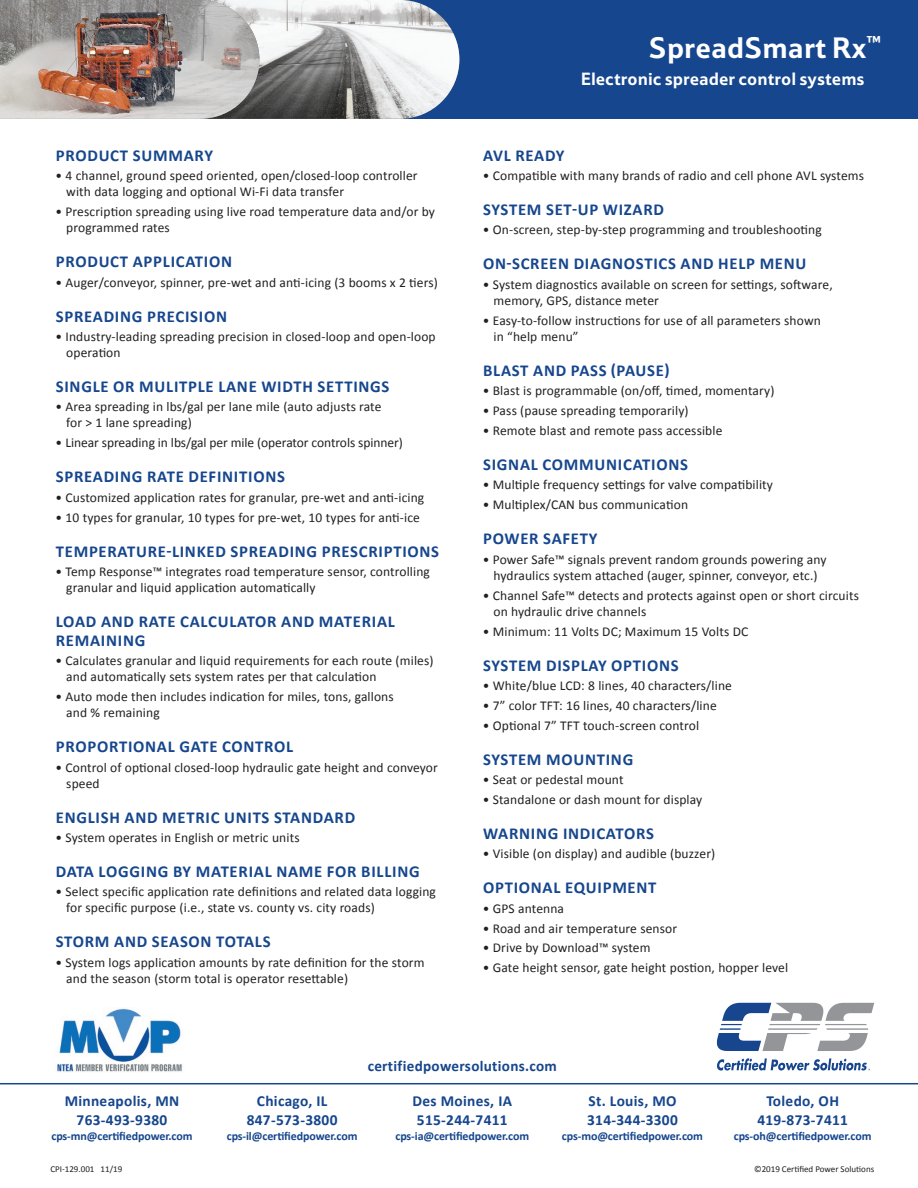
<style>
.page{position:relative;width:918px;height:1188px;background:#fff}
.page>*{position:absolute;margin:0;border:0;box-sizing:border-box;transform-origin:0 0}
.t1{font:700 30px "Tesco";color:#fff}
.t2{font:700 18px "Tesco";color:#fff}
.t3{font:700 16.65px/18.8px "Calibri";letter-spacing:.045em;color:#16468d}
.t4{font:700 15.3px/19.2px "Calibri";letter-spacing:.02em;color:#16468d;text-align:center}
.t5{font:700 15.15px "Calibri";letter-spacing:.02em;color:#16468d}
.t6{font:13.5px/16px "Calibri";letter-spacing:.01em;color:#231f20}
.t7{font:700 12px "Calibri";letter-spacing:-.01em;color:#16468d}
.t8{font:9px "Calibri";color:#231f20}
</style>
<div class="page">
<div style="left:387px;top:0;width:531px;height:119px;background:#16468d"></div>
<svg style="left:259px;top:0;width:200px;height:119px"></svg>
<img style="left:0;top:0;width:259px;height:119px">
<hr style="left:0;top:1083px;width:918px;height:1px;background:#16468d">
<img style="left:57px;top:1008px;width:125px;height:64px">
<svg style="left:717px;top:1003px;width:157px;height:48px"></svg>
<svg style="left:717px;top:1058px;width:153px;height:13px"></svg>
<p class="t3" style="left:56px;top:145px;width:159px">PRODUCT SUMMARY</p>
<p class="t6" style="left:66px;top:167px;width:353px;text-indent:-11px">• 4 channel, ground speed oriented, open/closed-loop controller with data logging and optional Wi-Fi data transfer</p>
<p class="t6" style="left:66px;top:203px;width:370px;text-indent:-11px">• Prescription spreading using live road temperature data and/or by programmed rates</p>
<p class="t3" style="left:56px;top:252px;width:178px">PRODUCT APPLICATION</p>
<p class="t6" style="left:56px;top:274px;width:384px">• Auger/conveyor, spinner, pre-wet and anti-icing (3 booms x 2 tiers)</p>
<p class="t3" style="left:56px;top:306px;width:173px">SPREADING PRECISION</p>
<p class="t6" style="left:66px;top:328px;width:371px;text-indent:-11px">• Industry-leading spreading precision in closed-loop and open-loop operation</p>
<p class="t3" style="left:56px;top:377px;width:335px">SINGLE OR MULITPLE LANE WIDTH SETTINGS</p>
<p class="t6" style="left:66px;top:398px;width:317px;text-indent:-11px">• Area spreading in lbs/gal per lane mile (auto adjusts rate for &gt; 1 lane spreading)</p>
<p class="t6" style="left:55px;top:435px;width:349px">• Linear spreading in lbs/gal per mile (operator controls spinner)</p>
<p class="t3" style="left:56px;top:467px;width:231px">SPREADING RATE DEFINITIONS</p>
<p class="t6" style="left:56px;top:489px;width:370px">• Customized application rates for granular, pre-wet and anti-icing</p>
<p class="t6" style="left:56px;top:509px;width:366px">• 10 types for granular, 10 types for pre-wet, 10 types for anti-ice</p>
<p class="t3" style="left:56px;top:541px;width:385px">TEMPERATURE-LINKED SPREADING PRESCRIPTIONS</p>
<p class="t6" style="left:66px;top:563px;width:365px;text-indent:-11px">• Temp Response™ integrates road temperature sensor, controlling granular and liquid application automatically</p>
<p class="t3" style="left:56px;top:612px;width:341px">LOAD AND RATE CALCULATOR AND MATERIAL<br>REMAINING</p>
<p class="t6" style="left:66px;top:652px;width:369px;text-indent:-11px">• Calculates granular and liquid requirements for each route (miles) and automatically sets system rates per that calculation</p>
<p class="t6" style="left:66px;top:688px;width:329px;text-indent:-11px">• Auto mode then includes indication for miles, tons, gallons and % remaining</p>
<p class="t3" style="left:56px;top:737px;width:239px">PROPORTIONAL GATE CONTROL</p>
<p class="t6" style="left:66px;top:759px;width:373px;text-indent:-11px">• Control of optional closed-loop hydraulic gate height and conveyor speed</p>
<p class="t3" style="left:56px;top:807px;width:301px">ENGLISH AND METRIC UNITS STANDARD</p>
<p class="t6" style="left:56px;top:829px;width:246px">• System operates in English or metric units</p>
<p class="t3" style="left:56px;top:862px;width:365px">DATA LOGGING BY MATERIAL NAME FOR BILLING</p>
<p class="t6" style="left:66px;top:883px;width:371px;text-indent:-11px">• Select specific application rate definitions and related data logging for specific purpose (i.e., state vs. county vs. city roads)</p>
<p class="t3" style="left:56px;top:932px;width:216px">STORM AND SEASON TOTALS</p>
<p class="t6" style="left:66px;top:954px;width:360px;text-indent:-11px">• System logs application amounts by rate definition for the storm and the season (storm total is operator resettable)</p>
<h1 class="t1" style="left:649px;top:30px;width:233px">SpreadSmart Rx<sup>™</sup></h1>
<h2 class="t2" style="left:581px;top:68px;width:285px">Electronic spreader control systems</h2>
<p class="t3" style="left:483px;top:145px;width:83px">AVL READY</p>
<p class="t6" style="left:483px;top:167px;width:383px">• Compatible with many brands of radio and cell phone AVL systems</p>
<p class="t3" style="left:483px;top:200px;width:182px">SYSTEM SET-UP WIZARD</p>
<p class="t6" style="left:483px;top:222px;width:341px">• On-screen, step-by-step programming and troubleshooting</p>
<p class="t3" style="left:483px;top:254px;width:325px">ON-SCREEN DIAGNOSTICS AND HELP MENU</p>
<p class="t6" style="left:494px;top:276px;width:341px;text-indent:-11px">• System diagnostics available on screen for settings, software, memory, GPS, distance meter</p>
<p class="t6" style="left:494px;top:312px;width:329px;text-indent:-11px">• Easy-to-follow instructions for use of all parameters shown in “help menu”</p>
<p class="t3" style="left:483px;top:360px;width:188px">BLAST AND PASS (PAUSE)</p>
<p class="t6" style="left:483px;top:382px;width:293px">• Blast is programmable (on/off, timed, momentary)</p>
<p class="t6" style="left:483px;top:402px;width:207px">• Pass (pause spreading temporarily)</p>
<p class="t6" style="left:483px;top:422px;width:241px">• Remote blast and remote pass accessible</p>
<p class="t3" style="left:483px;top:455px;width:206px">SIGNAL COMMUNICATIONS</p>
<p class="t6" style="left:483px;top:476px;width:292px">• Multiple frequency settings for valve compatibility</p>
<p class="t6" style="left:483px;top:496px;width:207px">• Multiplex/CAN bus communication</p>
<p class="t3" style="left:483px;top:529px;width:116px">POWER SAFETY</p>
<p class="t6" style="left:483px;top:551px;width:345px;text-align:center">• Power Safe™ signals prevent random grounds powering any hydraulics system attached (auger, spinner, conveyor, etc.)</p>
<p class="t6" style="left:494px;top:587px;width:367px;text-indent:-11px">• Channel Safe™ detects and protects against open or short circuits on hydraulic drive channels</p>
<p class="t6" style="left:483px;top:623px;width:267px">• Minimum: 11 Volts DC; Maximum 15 Volts DC</p>
<p class="t3" style="left:483px;top:655px;width:197px">SYSTEM DISPLAY OPTIONS</p>
<p class="t6" style="left:483px;top:677px;width:251px">• White/blue LCD: 8 lines, 40 characters/line</p>
<p class="t6" style="left:483px;top:697px;width:236px">• 7” color TFT: 16 lines, 40 characters/line</p>
<p class="t6" style="left:483px;top:717px;width:218px">• Optional 7” TFT touch-screen control</p>
<p class="t3" style="left:483px;top:749px;width:152px">SYSTEM MOUNTING</p>
<p class="t6" style="left:483px;top:771px;width:142px">• Seat or pedestal mount</p>
<p class="t6" style="left:483px;top:791px;width:221px">• Standalone or dash mount for display</p>
<p class="t3" style="left:483px;top:823px;width:172px">WARNING INDICATORS</p>
<p class="t6" style="left:483px;top:845px;width:234px">• Visible (on display) and audible (buzzer)</p>
<p class="t3" style="left:483px;top:878px;width:175px">OPTIONAL EQUIPMENT</p>
<p class="t6" style="left:483px;top:900px;width:83px">• GPS antenna</p>
<p class="t6" style="left:483px;top:920px;width:196px">• Road and air temperature sensor</p>
<p class="t6" style="left:483px;top:940px;width:169px">• Drive by Download™ system</p>
<p class="t6" style="left:483px;top:959px;width:307px">• Gate height sensor, gate height postion, hopper level</p>
<p class="t4" style="left:65px;top:1091px;width:116px">Minneapolis, MN<br>763-493-9380</p>
<p class="t7" style="left:51px;top:1128px;width:142px">cps-mn@certifiedpower.com</p>
<p class="t4" style="left:247px;top:1091px;width:92px">Chicago, IL<br>847-573-3800</p>
<p class="t7" style="left:227px;top:1128px;width:132px">cps-il@certifiedpower.com</p>
<p class="t5" style="left:368px;top:1055px;width:191px">certifiedpowersolutions.com</p>
<p class="t4" style="left:413px;top:1091px;width:101px;text-align:left">Des Moines, IA<br>515-244-7411</p>
<p class="t7" style="left:395px;top:1128px;width:135px">cps-ia@certifiedpower.com</p>
<p class="t4" style="left:587px;top:1091px;width:92px;text-align:left">St. Louis, MO<br>314-344-3300</p>
<p class="t7" style="left:562px;top:1128px;width:143px">cps-mo@certifiedpower.com</p>
<p class="t4" style="left:757px;top:1091px;width:92px">Toledo, OH<br>419-873-7411</p>
<p class="t7" style="left:734px;top:1128px;width:139px">cps-oh@certifiedpower.com</p>
<p class="t8" style="left:50px;top:1163px;width:73px">CPI-129.001 11/19</p>
<p class="t8" style="left:754px;top:1163px;width:122px">©2019 Certified Power Solutions</p>
</div>
